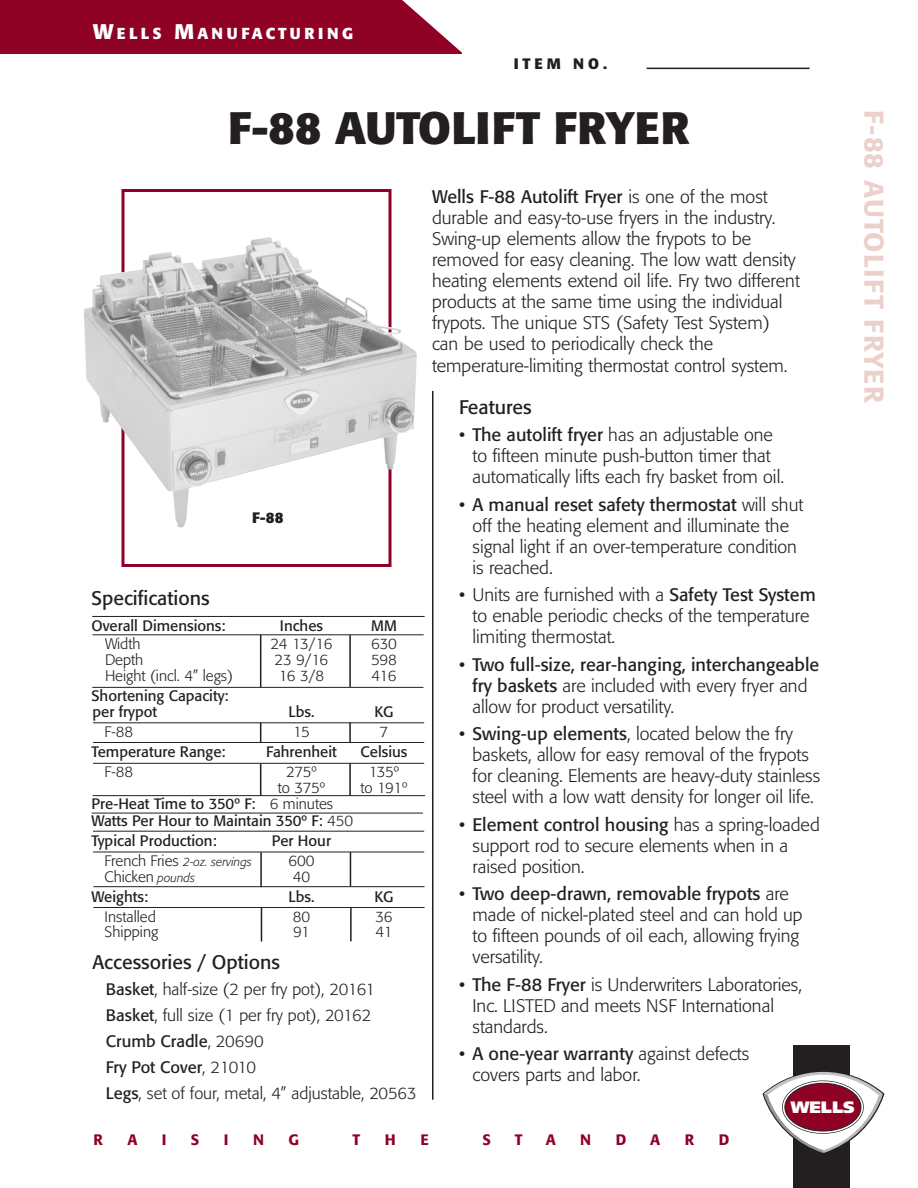
<style>
.page{position:relative;width:918px;height:1188px;background:#fff}
.page>*{position:absolute;margin:0;border:0;box-sizing:border-box;transform-origin:0 0}
.t1{font:700 45px "Formata";color:#231f20}
.t2{font:500 27px "Formata";letter-spacing:.04em;color:#ecd0ca}
.t3{font:19.5px "Formata";color:#231f20}
.t4{font:300 18px/21px "Formata";color:#231f20}
.t5{font:300 16.5px/26px "Formata";color:#231f20}
.t6{font:900 16.5px "Frutiger";color:#fff}
.t7{font:700 15.75px "Formata";letter-spacing:.21em;color:#fff}
.t8{font:15px/15.8px "Formata";color:#231f20}
.t9{font:300 15px "Formata";color:#231f20}
.t10{font:500 15px "Formata";color:#900126}
.t11{font:700 15px "Formata";letter-spacing:.25em;color:#231f20}
.t12{font:italic 300 12px "Formata";color:#231f20}
.s1{font-size:21px}
.s2{font-weight:400}
.s3{font-weight:300}
.s4{font-style:normal;font-size:15px}
.s5{font-style:italic;font-size:12px}
</style>
<div class="page">
<div style="left:0;top:0;width:462px;height:54px;background:#900126"></div>
<svg style="left:402px;top:0;width:60px;height:53px"></svg>
<div style="left:794px;top:1045px;width:56px;height:143px;background:#231f20"></div>
<svg style="left:762px;top:1071px;width:122px;height:83px"></svg>
<div style="left:122px;top:189px;width:270px;height:378px;border:3px solid #900126"></div>
<img style="left:84px;top:237px;width:333px;height:291px">
<hr style="left:92px;top:616px;width:333px;height:1px;background:#231f20">
<hr style="left:93px;top:634px;width:331px;height:1px;background:#231f20">
<hr style="left:92px;top:687px;width:331px;height:1px;background:#231f20">
<hr style="left:93px;top:722px;width:331px;height:1px;background:#231f20">
<hr style="left:93px;top:763px;width:331px;height:1px;background:#231f20">
<hr style="left:260px;top:635px;width:1px;height:52px;background:#231f20">
<svg style="left:260px;top:722px;width:1px;height:20px"></svg>
<hr style="left:93px;top:742px;width:331px;height:1px;background:#231f20">
<hr style="left:260px;top:763px;width:1px;height:33px;background:#231f20">
<hr style="left:93px;top:852px;width:331px;height:1px;background:#231f20">
<hr style="left:93px;top:831px;width:331px;height:1px;background:#231f20">
<hr style="left:93px;top:907px;width:332px;height:1px;background:#231f20">
<hr style="left:93px;top:886px;width:332px;height:1px;background:#231f20">
<hr style="left:349px;top:635px;width:2px;height:52px;background:#231f20">
<hr style="left:349px;top:722px;width:2px;height:20px;background:#231f20">
<hr style="left:349px;top:763px;width:2px;height:33px;background:#231f20">
<hr style="left:260px;top:852px;width:2px;height:35px;background:#231f20">
<hr style="left:350px;top:852px;width:1px;height:34px;background:#231f20">
<hr style="left:261px;top:907px;width:1px;height:35px;background:#231f20">
<hr style="left:350px;top:907px;width:2px;height:34px;background:#231f20">
<hr style="left:93px;top:795px;width:332px;height:1px;background:#231f20">
<hr style="left:92px;top:813px;width:331px;height:1px;background:#231f20">
<hr style="left:432px;top:391px;width:2px;height:709px;background:#231f20">
<hr style="left:647px;top:68px;width:163px;height:1px;background:#231f20">
<p class="t7" style="left:93px;top:24px;width:262px"><span class="s1">W</span>ELLS <span class="s1">M</span>ANUFACTURING</p>
<p class="t11" style="left:514px;top:54px;width:95px">ITEM NO.</p>
<p class="t1" style="left:228px;top:100px;width:463px">F-88 AUTOLIFT FRYER</p>
<p class="t2" style="left:891px;top:110px;width:294px;rotate:90deg">F-88 AUTOLIFT FRYER</p>
<p class="t4" style="left:432px;top:187px;width:369px"><span class="s2">Wells F-88 Autolift Fryer</span> is one of the most durable and easy-to-use fryers in the industry.<br>Swing-up elements allow the frypots to be removed for easy cleaning. The low watt density heating elements extend oil life. Fry two different products at the same time using the individual frypots. The unique STS (Safety Test System) can be used to periodically check the temperature-limiting thermostat control system.</p>
<p class="t3" style="left:459px;top:396px;width:74px">Features</p>
<p class="t4" style="left:473px;top:424px;width:313px;text-indent:-14px"><span class="s2">• The autolift fryer</span> has an adjustable one to fifteen minute push-button timer that automatically lifts each fry basket from oil.</p>
<p class="t4" style="left:473px;top:494px;width:332px;text-indent:-14px"><span class="s2">• A manual reset safety thermostat</span> will shut off the heating element and illuminate the signal light if an over-temperature condition is reached.</p>
<p class="t4" style="left:473px;top:584px;width:345px;text-indent:-14px"><span class="s2">•</span> Units are furnished with a <span class="s2">Safety Test System </span>to enable periodic checks of the temperature limiting thermostat.</p>
<p class="t4" style="left:473px;top:654px;width:348px;text-indent:-14px"><span class="s2">• Two full-size, rear-hanging, interchangeable fry baskets</span> are included with every fryer and allow for product versatility.</p>
<p class="t4" style="left:473px;top:723px;width:349px;text-indent:-14px"><span class="s2">• Swing-up elements</span>, located below the fry baskets, allow for easy removal of the frypots for cleaning. Elements are heavy-duty stainless steel with a low watt density for longer oil life.</p>
<p class="t4" style="left:473px;top:814px;width:349px;text-indent:-14px"><span class="s2">• Element control housing</span> has a spring-loaded support rod to secure elements when in a raised position.</p>
<p class="t4" style="left:473px;top:883px;width:332px;text-indent:-14px"><span class="s2">• Two deep-drawn, removable frypots</span> are made of nickel-plated steel and can hold up to fifteen pounds of oil each, allowing frying versatility.</p>
<p class="t4" style="left:473px;top:974px;width:331px;text-indent:-14px"><span class="s2">• The F-88 Fryer</span> is Underwriters Laboratories,<br>Inc. LISTED and meets NSF International standards.</p>
<p class="t4" style="left:473px;top:1043px;width:278px;text-indent:-14px"><span class="s2">• A one-year warranty</span> against defects covers parts and labor.</p>
<p class="t11" style="left:252px;top:509px;width:33px">F-88</p>
<p class="t3" style="left:92px;top:587px;width:120px">Specifications</p>
<p class="t8" style="left:92px;top:618px;width:136px">Overall Dimensions:</p>
<p class="t8" style="left:280px;top:618px;width:45px">Inches</p>
<p class="t8" style="left:371px;top:618px;width:27px">MM</p>
<p class="t9" style="left:105px;top:635px;width:37px">Width</p>
<p class="t9" style="left:271px;top:635px;width:63px">24 13/16</p>
<p class="t9" style="left:371px;top:635px;width:27px">630</p>
<p class="t9" style="left:105px;top:651px;width:40px">Depth</p>
<p class="t9" style="left:275px;top:651px;width:55px">23 9/16</p>
<p class="t9" style="left:371px;top:651px;width:27px">598</p>
<p class="t9" style="left:105px;top:667px;width:130px">Height (incl. 4” legs)</p>
<p class="t9" style="left:279px;top:667px;width:47px">16 3/8</p>
<p class="t9" style="left:371px;top:667px;width:27px">416</p>
<p class="t8" style="left:92px;top:688px;width:139px">Shortening Capacity: per frypot</p>
<p class="t8" style="left:289px;top:704px;width:27px">Lbs.</p>
<p class="t8" style="left:374px;top:704px;width:21px">KG</p>
<p class="t9" style="left:105px;top:723px;width:30px">F-88</p>
<p class="t9" style="left:293px;top:723px;width:18px">15</p>
<p class="t9" style="left:380px;top:723px;width:10px">7</p>
<p class="t8" style="left:92px;top:744px;width:136px">Temperature Range:</p>
<p class="t8" style="left:266px;top:744px;width:72px">Fahrenheit</p>
<p class="t8" style="left:361px;top:744px;width:48px">Celsius</p>
<p class="t9" style="left:105px;top:763px;width:30px">F-88</p>
<p class="t9" style="left:286px;top:763px;width:32px">275º</p>
<p class="t9" style="left:369px;top:763px;width:32px">135º</p>
<p class="t9" style="left:278px;top:779px;width:49px">to 375º</p>
<p class="t9" style="left:361px;top:779px;width:48px">to 191º</p>
<p class="t8" style="left:92px;top:795px;width:263px;line-height:17.2px">Pre-Heat Time to 350º F: <span class="s3">6 minutes<br></span>Watts Per Hour to Maintain 350º F: <span class="s3">450</span></p>
<p class="t8" style="left:92px;top:833px;width:127px">Typical Production:</p>
<p class="t8" style="left:272px;top:833px;width:61px">Per Hour</p>
<p class="t12" style="left:105px;top:855px;width:149px"><span class="s4">French Fries</span> 2-oz. servings</p>
<p class="t9" style="left:288px;top:852px;width:28px">600</p>
<p class="t9" style="left:105px;top:868px;width:92px">Chicken <span class="s5">pounds</span></p>
<p class="t9" style="left:293px;top:868px;width:19px">40</p>
<p class="t8" style="left:91px;top:889px;width:58px">Weights:</p>
<p class="t8" style="left:289px;top:889px;width:27px">Lbs.</p>
<p class="t8" style="left:374px;top:889px;width:21px">KG</p>
<p class="t9" style="left:105px;top:908px;width:53px">Installed</p>
<p class="t9" style="left:293px;top:908px;width:19px">80</p>
<p class="t9" style="left:375px;top:908px;width:19px">36</p>
<p class="t9" style="left:105px;top:924px;width:55px">Shipping</p>
<p class="t9" style="left:293px;top:924px;width:18px">91</p>
<p class="t9" style="left:376px;top:924px;width:18px">41</p>
<p class="t3" style="left:92px;top:951px;width:189px">Accessories / Options</p>
<p class="t5" style="left:106px;top:977px;width:312px"><span class="s2">Basket</span>, half-size (2 per fry pot), 20161<br><span class="s2">Basket</span>, full size (1 per fry pot), 20162<br><span class="s2">Crumb Cradle</span>, 20690<br><span class="s2">Fry Pot Cover</span>, 21010<br><span class="s2">Legs</span>, set of four, metal, 4” adjustable, 20563</p>
<p class="t6" style="left:791px;top:1097px;width:66px">WELLS</p>
<p class="t10" style="left:93px;top:1130px;width:11px">R</p>
<p class="t10" style="left:128px;top:1130px;width:12px">A</p>
<p class="t10" style="left:162px;top:1130px;width:6px">I</p>
<p class="t10" style="left:191px;top:1130px;width:10px">S</p>
<p class="t10" style="left:224px;top:1130px;width:6px">I</p>
<p class="t10" style="left:253px;top:1130px;width:12px">N</p>
<p class="t10" style="left:288px;top:1130px;width:12px">G</p>
<p class="t10" style="left:353px;top:1130px;width:9px">T</p>
<p class="t10" style="left:385px;top:1130px;width:12px">H</p>
<p class="t10" style="left:420px;top:1130px;width:10px">E</p>
<p class="t10" style="left:482px;top:1130px;width:10px">S</p>
<p class="t10" style="left:515px;top:1130px;width:9px">T</p>
<p class="t10" style="left:546px;top:1130px;width:12px">A</p>
<p class="t10" style="left:580px;top:1130px;width:12px">N</p>
<p class="t10" style="left:616px;top:1130px;width:12px">D</p>
<p class="t10" style="left:650px;top:1130px;width:12px">A</p>
<p class="t10" style="left:685px;top:1130px;width:11px">R</p>
<p class="t10" style="left:719px;top:1130px;width:12px">D</p>
</div>
